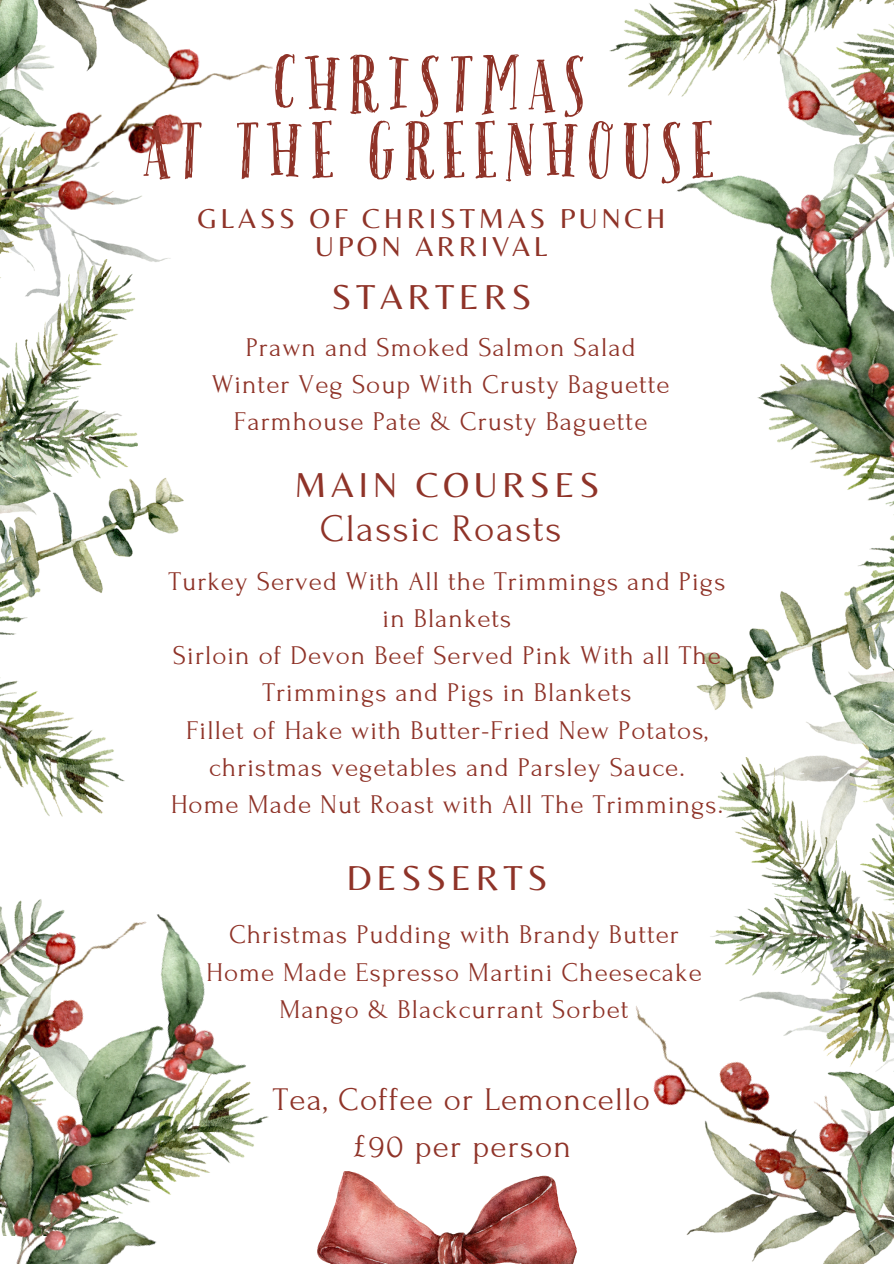
<style>
.page{position:relative;width:894px;height:1264px;background:#fff}
.page>*{position:absolute;margin:0;border:0;box-sizing:border-box;transform-origin:0 0}
.t1{font:67.05px/66.4px "Pacific Northwest Rough Letters";letter-spacing:.13em;color:#8f3328;text-align:center}
.t2{font:39px "Forum";letter-spacing:.035em;color:#8f3328}
.t3{font:36px "Belleza";letter-spacing:.13em;color:#8f3328}
.t4{font:33px/46.2px "Forum";letter-spacing:.035em;color:#8f3328;text-align:center}
.t5{font:28.5px/28.2px "Belleza";letter-spacing:.13em;color:#8f3328;text-align:center}
.t6{font:27px/37.2px "Forum";letter-spacing:.035em;color:#8f3328;text-align:center}
</style>
<div class="page">
<img style="left:0;top:0;width:184px;height:817px">
<img style="left:609px;top:0;width:284px;height:757px">
<img style="left:717px;top:757px;width:176px;height:165px">
<img style="left:0;top:270px;width:137px;height:253px">
<img style="left:636px;top:922px;width:257px;height:341px">
<img style="left:0;top:45px;width:273px;height:225px">
<img style="left:744px;top:0;width:149px;height:97px">
<img style="left:618px;top:97px;width:275px;height:539px">
<img style="left:0;top:899px;width:269px;height:364px">
<img style="left:317px;top:1171px;width:259px;height:92px">
<h1 class="t1" style="left:146px;top:54px;width:571px">CHRISTMAS<br>AT THE GREENHOUSE</h1>
<p class="t5" style="left:197px;top:204px;width:469px">GLASS OF CHRISTMAS PUNCH<br>UPON ARRIVAL</p>
<h3 class="t3" style="left:331px;top:276px;width:201px">STARTERS</h3>
<p class="t6" style="left:212px;top:329px;width:459px">Prawn and Smoked Salmon Salad<br>Winter Veg Soup With Crusty Baguette<br>Farmhouse Pate &amp; Crusty Baguette</p>
<h3 class="t3" style="left:294px;top:463px;width:306px">MAIN COURSES</h3>
<h2 class="t2" style="left:320px;top:508px;width:243px">Classic Roasts</h2>
<p class="t6" style="left:168px;top:563px;width:558px">Turkey Served With All the Trimmings and Pigs in Blankets<br>Sirloin of Devon Beef Served Pink With all The Trimmings and Pigs in Blankets<br>Fillet of Hake with Butter-Fried New Potatos, christmas vegetables and Parsley Sauce.<br>Home Made Nut Roast with All The Trimmings.</p>
<h3 class="t3" style="left:346px;top:857px;width:202px">DESSERTS</h3>
<p class="t6" style="left:206px;top:916px;width:497px">Christmas Pudding with Brandy Butter<br>Home Made Espresso Martini Cheesecake<br>Mango &amp; Blackcurrant Sorbet</p>
<p class="t4" style="left:273px;top:1077px;width:378px">Tea, Coffee or Lemoncello £90 per person</p>
</div>
